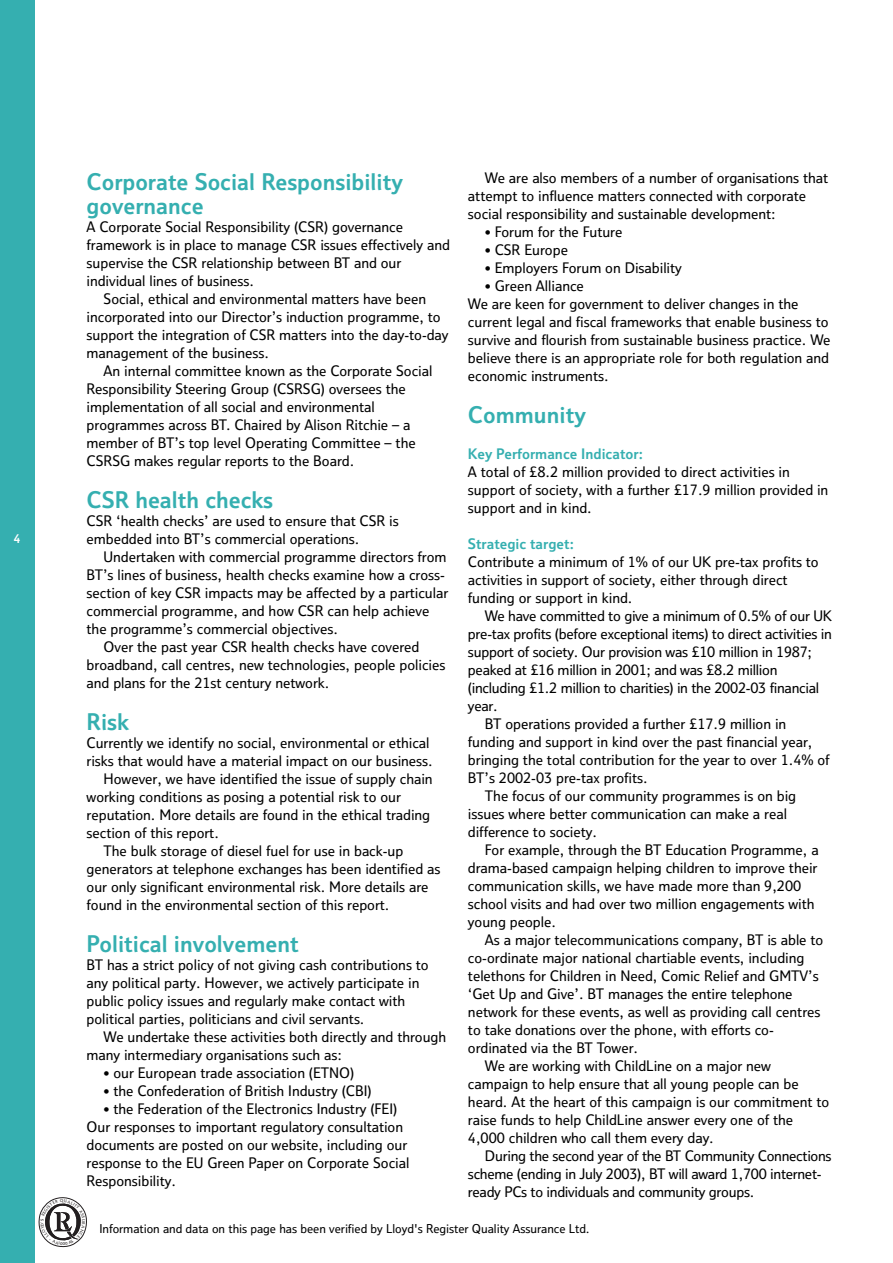
<style>
.page{position:relative;width:893px;height:1263px;background:#fff}
.page>*{position:absolute;margin:0;border:0;box-sizing:border-box;transform-origin:0 0}
.t1{font:22.5px/24px "BT Bold";color:#35afb0}
.t2{font:14.25px/18px "BT Medium";color:#000}
.t3{font:14.25px "BT Bold";color:#35afb0}
.t4{font:12px "BT Medium";color:#000}
.t5{font:12px "BT Bold";color:#fff}
</style>
<div class="page">
<div style="left:0;top:0;width:34px;height:1263px;background:#35afb0"></div>
<svg style="left:38px;top:1197px;width:49px;height:51px"></svg>
<p class="t5" style="left:13px;top:534px;width:9px">4</p>
<h1 class="t1" style="left:87px;top:172px;width:318px">Corporate Social Responsibility governance</h1>
<p class="t2" style="left:87px;top:219px;width:318px">A Corporate Social Responsibility (CSR) governance</p>
<p class="t2" style="left:87px;top:237px;width:365px">framework is in place to manage CSR issues effectively and</p>
<p class="t2" style="left:87px;top:255px;width:316px">supervise the CSR relationship between BT and our</p>
<p class="t2" style="left:87px;top:273px;width:169px">individual lines of business.</p>
<p class="t2" style="left:104px;top:291px;width:324px">Social, ethical and environmental matters have been</p>
<p class="t2" style="left:87px;top:309px;width:355px">incorporated into our Director’s induction programme, to</p>
<p class="t2" style="left:87px;top:327px;width:363px">support the integration of CSR matters into the day-to-day</p>
<p class="t2" style="left:87px;top:345px;width:184px">management of the business.</p>
<p class="t2" style="left:104px;top:363px;width:330px">An internal committee known as the Corporate Social</p>
<p class="t2" style="left:87px;top:381px;width:321px">Responsibility Steering Group (CSRSG) oversees the</p>
<p class="t2" style="left:87px;top:399px;width:290px">implementation of all social and environmental</p>
<p class="t2" style="left:87px;top:417px;width:325px">programmes across BT. Chaired by Alison Ritchie – a</p>
<p class="t2" style="left:87px;top:435px;width:330px">member of BT’s top level Operating Committee – the</p>
<p class="t2" style="left:87px;top:453px;width:269px">CSRSG makes regular reports to the Board.</p>
<h1 class="t1" style="left:87px;top:490px;width:188px">CSR health checks</h1>
<p class="t2" style="left:87px;top:513px;width:314px">CSR ‘health checks’ are used to ensure that CSR is embedded into BT’s commercial operations.</p>
<p class="t2" style="left:104px;top:549px;width:344px">Undertaken with commercial programme directors from</p>
<p class="t2" style="left:87px;top:567px;width:360px">BT’s lines of business, health checks examine how a cross-</p>
<p class="t2" style="left:87px;top:585px;width:363px">section of key CSR impacts may be affected by a particular</p>
<p class="t2" style="left:87px;top:603px;width:344px">commercial programme, and how CSR can help achieve</p>
<p class="t2" style="left:87px;top:621px;width:253px">the programme’s commercial objectives.</p>
<p class="t2" style="left:104px;top:639px;width:317px">Over the past year CSR health checks have covered</p>
<p class="t2" style="left:87px;top:657px;width:360px">broadband, call centres, new technologies, people policies</p>
<p class="t2" style="left:87px;top:675px;width:244px">and plans for the 21st century network.</p>
<h1 class="t1" style="left:87px;top:712px;width:44px">Risk</h1>
<p class="t2" style="left:87px;top:735px;width:344px">Currently we identify no social, environmental or ethical</p>
<p class="t2" style="left:87px;top:753px;width:347px">risks that would have a material impact on our business.</p>
<p class="t2" style="left:104px;top:771px;width:330px">However, we have identified the issue of supply chain</p>
<p class="t2" style="left:87px;top:789px;width:316px">working conditions as posing a potential risk to our</p>
<p class="t2" style="left:87px;top:807px;width:345px">reputation. More details are found in the ethical trading</p>
<p class="t2" style="left:87px;top:825px;width:134px">section of this report.</p>
<p class="t2" style="left:104px;top:843px;width:301px">The bulk storage of diesel fuel for use in back-up</p>
<p class="t2" style="left:87px;top:861px;width:355px">generators at telephone exchanges has been identified as</p>
<p class="t2" style="left:87px;top:879px;width:343px">our only significant environmental risk. More details are</p>
<p class="t2" style="left:87px;top:897px;width:304px">found in the environmental section of this report.</p>
<h1 class="t1" style="left:87px;top:934px;width:213px">Political involvement</h1>
<p class="t2" style="left:87px;top:957px;width:343px">BT has a strict policy of not giving cash contributions to any political party. However, we actively participate in public policy issues and regularly make contact with political parties, politicians and civil servants.</p>
<p class="t2" style="left:87px;top:1029px;width:361px;text-indent:17px">We undertake these activities both directly and through many intermediary organisations such as:</p>
<p class="t2" style="left:104px;top:1065px;width:252px">• our European trade association (ETNO)</p>
<p class="t2" style="left:104px;top:1083px;width:269px">• the Confederation of British Industry (CBI)</p>
<p class="t2" style="left:87px;top:1101px;width:324px;text-indent:17px">• the Federation of the Electronics Industry (FEI)<br>Our responses to important regulatory consultation documents are posted on our website, including our response to the EU Green Paper on Corporate Social Responsibility.</p>
<p class="t2" style="left:468px;top:170px;width:362px;text-indent:17px">We are also members of a number of organisations that attempt to influence matters connected with corporate social responsibility and sustainable development:</p>
<p class="t2" style="left:485px;top:224px;width:139px">• Forum for the Future</p>
<p class="t2" style="left:485px;top:242px;width:84px">• CSR Europe</p>
<p class="t2" style="left:485px;top:260px;width:198px">• Employers Forum on Disability</p>
<p class="t2" style="left:468px;top:278px;width:364px;text-indent:17px">• Green Alliance<br>We are keen for government to deliver changes in the current legal and fiscal frameworks that enable business to survive and flourish from sustainable business practice. We believe there is an appropriate role for both regulation and economic instruments.</p>
<h1 class="t1" style="left:468px;top:405px;width:119px">Community</h1>
<p class="t3" style="left:468px;top:448px;width:177px">Key Performance Indicator:</p>
<p class="t2" style="left:468px;top:464px;width:362px">A total of £8.2 million provided to direct activities in support of society, with a further £17.9 million provided in support and in kind.</p>
<p class="t3" style="left:468px;top:538px;width:108px">Strategic target:</p>
<p class="t2" style="left:468px;top:554px;width:352px">Contribute a minimum of 1% of our UK pre-tax profits to activities in support of society, either through direct funding or support in kind.</p>
<p class="t2" style="left:485px;top:608px;width:348px">We have committed to give a minimum of 0.5% of our UK</p>
<p class="t2" style="left:468px;top:626px;width:365px">pre-tax profits (before exceptional items) to direct activities in</p>
<p class="t2" style="left:468px;top:644px;width:346px">support of society. Our provision was £10 million in 1987;</p>
<p class="t2" style="left:468px;top:662px;width:311px">peaked at £16 million in 2001; and was £8.2 million</p>
<p class="t2" style="left:468px;top:680px;width:352px">(including £1.2 million to charities) in the 2002-03 financial</p>
<p class="t2" style="left:468px;top:698px;width:31px">year.</p>
<p class="t2" style="left:485px;top:716px;width:303px">BT operations provided a further £17.9 million in</p>
<p class="t2" style="left:468px;top:734px;width:346px">funding and support in kind over the past financial year,</p>
<p class="t2" style="left:468px;top:752px;width:363px">bringing the total contribution for the year to over 1.4% of</p>
<p class="t2" style="left:468px;top:770px;width:181px">BT’s 2002-03 pre-tax profits.</p>
<p class="t2" style="left:485px;top:788px;width:312px">The focus of our community programmes is on big</p>
<p class="t2" style="left:468px;top:806px;width:320px">issues where better communication can make a real</p>
<p class="t2" style="left:468px;top:824px;width:131px">difference to society.</p>
<p class="t2" style="left:485px;top:842px;width:335px">For example, through the BT Education Programme, a</p>
<p class="t2" style="left:468px;top:860px;width:351px">drama-based campaign helping children to improve their</p>
<p class="t2" style="left:468px;top:878px;width:335px">communication skills, we have made more than 9,200</p>
<p class="t2" style="left:468px;top:896px;width:348px">school visits and had over two million engagements with</p>
<p class="t2" style="left:468px;top:914px;width:89px">young people.</p>
<p class="t2" style="left:485px;top:932px;width:340px">As a major telecommunications company, BT is able to</p>
<p class="t2" style="left:468px;top:950px;width:338px">co-ordinate major national chartiable events, including</p>
<p class="t2" style="left:468px;top:968px;width:352px">telethons for Children in Need, Comic Relief and GMTV’s</p>
<p class="t2" style="left:468px;top:986px;width:326px">‘Get Up and Give’. BT manages the entire telephone</p>
<p class="t2" style="left:468px;top:1004px;width:354px">network for these events, as well as providing call centres</p>
<p class="t2" style="left:468px;top:1022px;width:307px">to take donations over the phone, with efforts co-</p>
<p class="t2" style="left:468px;top:1040px;width:171px">ordinated via the BT Tower.</p>
<p class="t2" style="left:485px;top:1058px;width:287px">We are working with ChildLine on a major new</p>
<p class="t2" style="left:468px;top:1076px;width:332px">campaign to help ensure that all young people can be</p>
<p class="t2" style="left:468px;top:1094px;width:363px">heard. At the heart of this campaign is our commitment to</p>
<p class="t2" style="left:468px;top:1112px;width:326px">raise funds to help ChildLine answer every one of the</p>
<p class="t2" style="left:468px;top:1130px;width:247px">4,000 children who call them every day.</p>
<p class="t2" style="left:485px;top:1148px;width:348px">During the second year of the BT Community Connections</p>
<p class="t2" style="left:468px;top:1166px;width:355px">scheme (ending in July 2003), BT will award 1,700 internet-</p>
<p class="t2" style="left:468px;top:1184px;width:288px">ready PCs to individuals and community groups.</p>
<p class="t4" style="left:99px;top:1224px;width:492px">Information and data on this page has been verified by Lloyd's Register Quality Assurance Ltd.</p>
</div>
